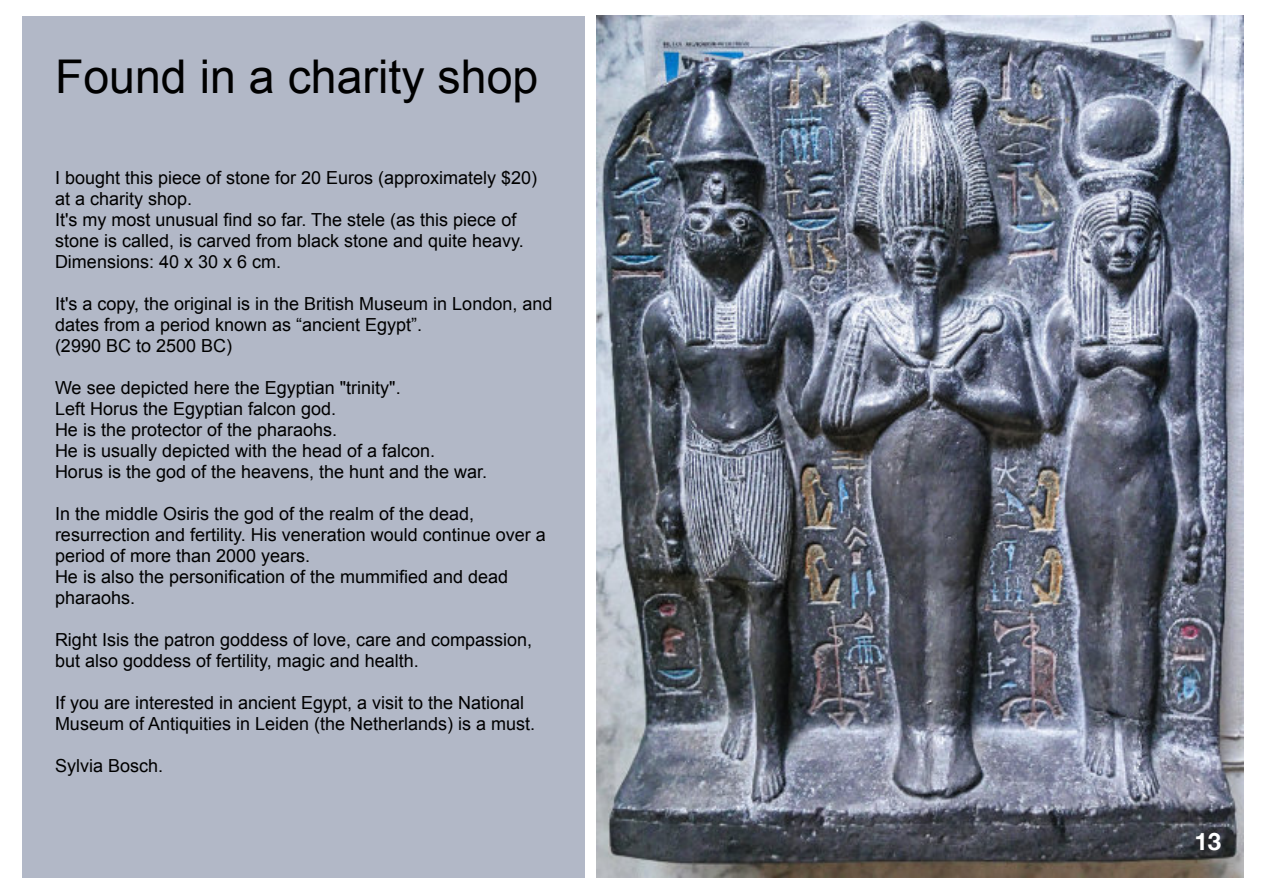
<style>
.page{position:relative;width:1263px;height:893px;background:#fff}
.page>*{position:absolute;margin:0;border:0;box-sizing:border-box;transform-origin:0 0}
.t1{font:46.5px "Arial";color:#000}
.t2{font:700 24px "Helvetica Neue";color:#fff}
.t3{font:18px/21px "Arial";color:#000}
</style>
<div class="page">
<div style="left:23px;top:16px;width:562px;height:861px;background:#b2b8c7"></div>
<img style="left:597px;top:15px;width:647px;height:862px">
<h1 class="t1" style="left:55px;top:59px;width:485px">Found in a charity shop</h1>
<p class="t3" style="left:55px;top:169px;width:484px">I bought this piece of stone for 20 Euros (approximately $20) at a charity shop.<br>It's my most unusual find so far. The stele (as this piece of stone is called, is carved from black stone and quite heavy.<br>Dimensions: 40 x 30 x 6 cm.</p>
<p class="t3" style="left:55px;top:295px;width:499px">It's a copy, the original is in the British Museum in London, and dates from a period known as “ancient Egypt”.<br>(2990 BC to 2500 BC)</p>
<p class="t3" style="left:55px;top:379px;width:434px">We see depicted here the Egyptian "trinity".<br>Left Horus the Egyptian falcon god.<br>He is the protector of the pharaohs.<br>He is usually depicted with the head of a falcon.<br>Horus is the god of the heavens, the hunt and the war.</p>
<p class="t3" style="left:55px;top:505px;width:492px">In the middle Osiris the god of the realm of the dead, resurrection and fertility. His veneration would continue over a period of more than 2000 years.<br>He is also the personification of the mummified and dead pharaohs.</p>
<p class="t3" style="left:55px;top:631px;width:479px">Right Isis the patron goddess of love, care and compassion, but also goddess of fertility, magic and health.</p>
<p class="t3" style="left:55px;top:694px;width:482px">If you are interested in ancient Egypt, a visit to the National<br>Museum of Antiquities in Leiden (the Netherlands) is a must.</p>
<p class="t3" style="left:55px;top:757px;width:110px">Sylvia Bosch.</p>
<h2 class="t2" style="left:1194px;top:826px;width:28px">13</h2>
</div>
